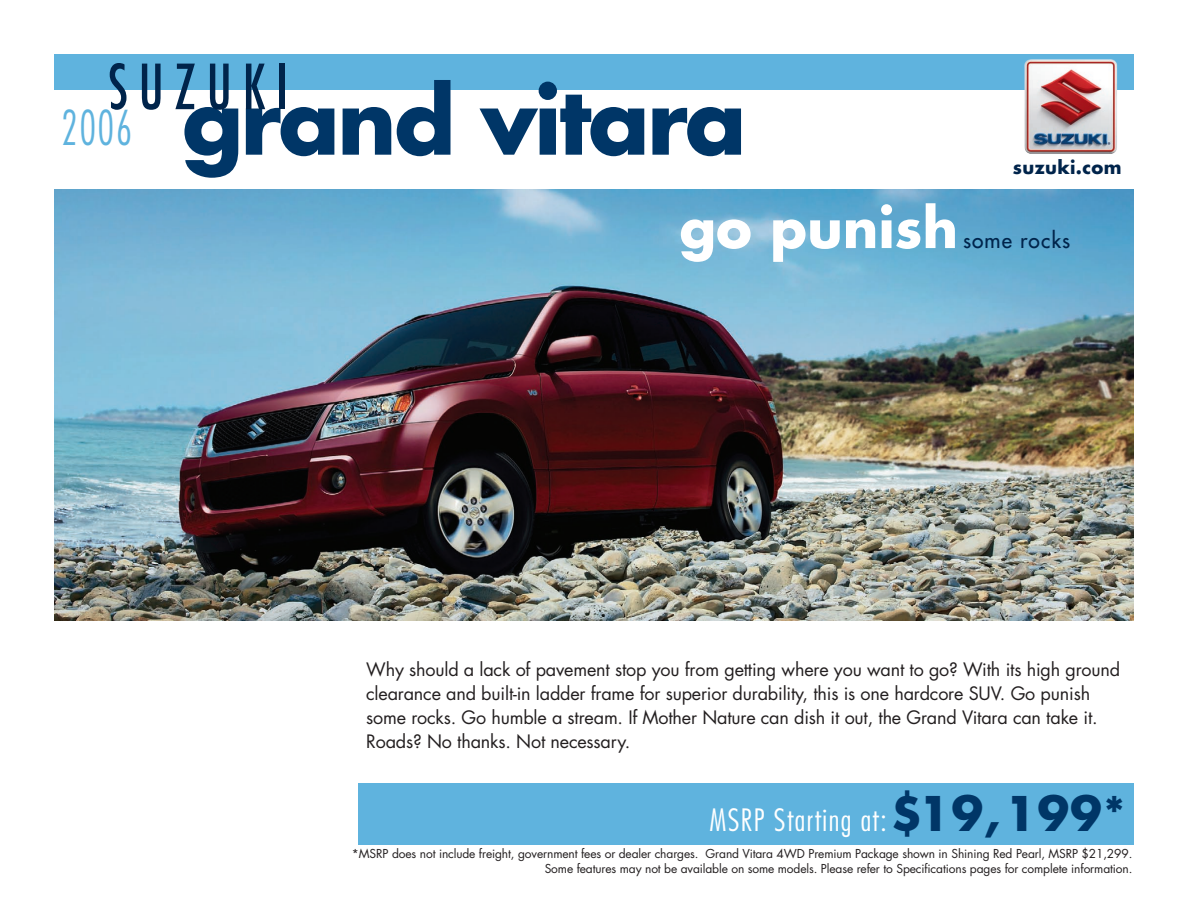
<style>
.page{position:relative;width:1188px;height:918px;background:#fff}
.page>*{position:absolute;margin:0;border:0;box-sizing:border-box;transform-origin:0 0}
.t1{font:700 90px "Futura";letter-spacing:-.03em;color:#003667}
.t2{font:condensed 60.45px "Futura";letter-spacing:.2em;color:#00244b;scale:.89 1}
.t3{font:700 54px "Futura";color:#fff}
.t4{font:300 condensed 30px "Futura";letter-spacing:.05em;color:#fff}
.t5{font:21px "Futura";letter-spacing:.05em;color:#00244b}
.t6{font:18px/24px "Futura";letter-spacing:-.01em;color:#231f20}
.t7{font:700 18px "Futura";letter-spacing:.02em;color:#00244b}
.t8{font:12px/15px "Futura";letter-spacing:-.01em;color:#231f20;text-align:right}
.s1{font-weight:300;font-stretch:condensed;font-size:46.8px;color:#5fb3de}
.s2{font-weight:700;font-stretch:normal;font-size:46.5px;color:#003667}
</style>
<div class="page">
<img style="left:54px;top:189px;width:1080px;height:432px">
<div style="left:358px;top:783px;width:776px;height:61px;background:#5fb3de"></div>
<div style="left:54px;top:54px;width:1080px;height:36px;background:#5fb3de"></div>
<img style="left:1024px;top:59px;width:94px;height:95px">
<h2 class="t2" style="left:109px;top:49px;width:203px">SUZUKI</h2>
<h1 class="t1" style="left:62px;top:58px;width:686px"><span class="s1">2006</span> grand vitara</h1>
<p class="t7" style="left:1013px;top:154px;width:110px">suzuki.com</p>
<h3 class="t3" style="left:680px;top:190px;width:280px">go punish</h3>
<p class="t5" style="left:963px;top:226px;width:109px">some rocks</p>
<p class="t6" style="left:366px;top:657px;width:756px">Why should a lack of pavement stop you from getting where you want to go? With its high ground clearance and built-in ladder frame for superior durability, this is one hardcore SUV. Go punish some rocks. Go humble a stream. If Mother Nature can dish it out, the Grand Vitara can take it.<br>Roads? No thanks. Not necessary.</p>
<h3 class="t4" style="left:709px;top:801px;width:418px">MSRP Starting at:<span class="s2">$19,199*</span></h3>
<p class="t8" style="left:352px;top:846px;width:782px">*MSRP does not include freight, government fees or dealer charges. Grand Vitara 4WD Premium Package shown in Shining Red Pearl, MSRP $21,299.<br>Some features may not be available on some models. Please refer to Specifications pages for complete information.</p>
</div>
